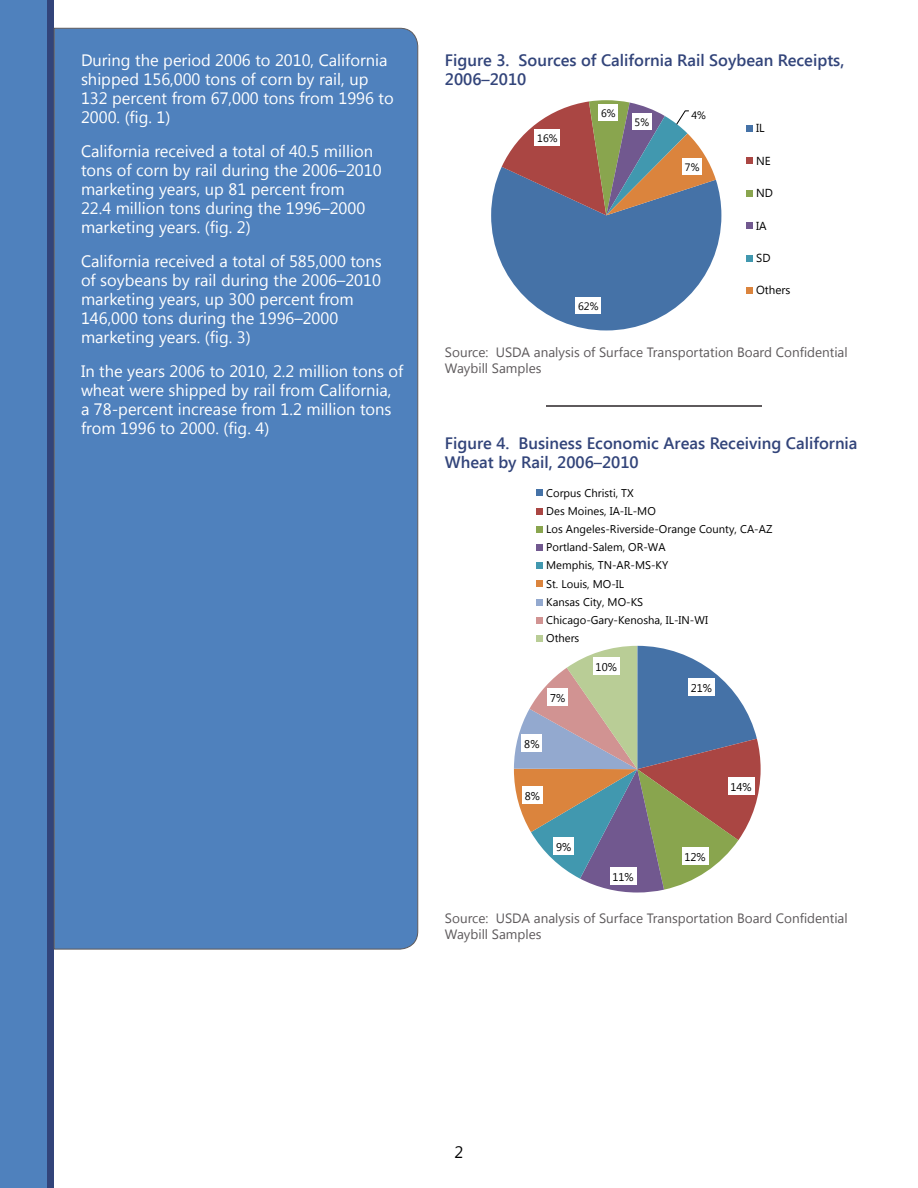
<style>
.page{position:relative;width:918px;height:1188px;background:#fff}
.page>*{position:absolute;margin:0;border:0;box-sizing:border-box;transform-origin:0 0}
.Content{font:16.5px/19px "Segoe UI";color:#fff}
.Figure_titles{font:600 16.5px/19px "Segoe UI";color:#32447a}
.Content-2{font:16.5px "Segoe UI";color:#000}
.Source{font:13.5px/15.5px "Segoe UI";color:#5e5a5c}
.t1{font:11.55px "Segoe UI";color:#000}
.t2{font:11.25px/18.1px "Segoe UI";color:#000}
.t3{font:10.65px "Segoe UI";color:#000}
</style>
<div class="page">
<div style="left:0;top:0;width:54px;height:1188px;background:#4f81bd"></div>
<div style="left:47px;top:0;width:7px;height:1188px;background:#32447a"></div>
<div style="left:54px;top:28px;width:364px;height:921px;background:#4f81bd"></div>
<hr style="left:546px;top:405px;width:216px;height:2px;background:#5e5a5c">
<svg style="left:491px;top:100px;width:230px;height:230px"></svg>
<div style="left:576px;top:297px;width:25px;height:17px;background:#fff"></div>
<div style="left:535px;top:129px;width:25px;height:17px;background:#fff"></div>
<div style="left:599px;top:104px;width:19px;height:17px;background:#fff"></div>
<div style="left:632px;top:113px;width:20px;height:17px;background:#fff"></div>
<div style="left:689px;top:106px;width:20px;height:17px;background:#fff"></div>
<div style="left:682px;top:158px;width:20px;height:17px;background:#fff"></div>
<div style="left:746px;top:125px;width:7px;height:7px;background:#4572a7"></div>
<div style="left:746px;top:157px;width:7px;height:7px;background:#aa4643"></div>
<div style="left:746px;top:190px;width:7px;height:7px;background:#89a54e"></div>
<div style="left:746px;top:222px;width:7px;height:7px;background:#71588f"></div>
<div style="left:746px;top:255px;width:7px;height:7px;background:#4198af"></div>
<div style="left:746px;top:287px;width:7px;height:7px;background:#db843d"></div>
<svg style="left:514px;top:646px;width:247px;height:247px"></svg>
<div style="left:688px;top:678px;width:27px;height:18px;background:#fff"></div>
<div style="left:728px;top:777px;width:26px;height:18px;background:#fff"></div>
<div style="left:682px;top:847px;width:26px;height:18px;background:#fff"></div>
<div style="left:610px;top:867px;width:26px;height:18px;background:#fff"></div>
<div style="left:553px;top:838px;width:21px;height:17px;background:#fff"></div>
<div style="left:522px;top:786px;width:21px;height:18px;background:#fff"></div>
<div style="left:522px;top:734px;width:20px;height:18px;background:#fff"></div>
<div style="left:548px;top:688px;width:20px;height:18px;background:#fff"></div>
<div style="left:593px;top:657px;width:26px;height:18px;background:#fff"></div>
<div style="left:537px;top:489px;width:6px;height:7px;background:#4572a7"></div>
<svg style="left:537px;top:508px;width:6px;height:6px"></svg>
<div style="left:537px;top:526px;width:6px;height:7px;background:#89a54e"></div>
<div style="left:537px;top:544px;width:6px;height:7px;background:#71588f"></div>
<div style="left:537px;top:562px;width:6px;height:7px;background:#4198af"></div>
<svg style="left:537px;top:581px;width:6px;height:6px"></svg>
<svg style="left:537px;top:599px;width:6px;height:6px"></svg>
<div style="left:537px;top:617px;width:6px;height:7px;background:#d19392"></div>
<div style="left:537px;top:635px;width:6px;height:7px;background:#b9cd96"></div>
<p class="Content" style="left:81px;top:50px;width:314px">During the period 2006 to 2010, California shipped 156,000 tons of corn by rail, up 132 percent from 67,000 tons from 1996 to 2000. (fig. 1)</p>
<p class="Content" style="left:81px;top:141px;width:302px">California received a total of 40.5 million tons of corn by rail during the 2006–2010 marketing years, up 81 percent from<br>22.4 million tons during the 1996–2000 marketing years. (fig. 2)</p>
<p class="Content" style="left:81px;top:251px;width:302px">California received a total of 585,000 tons of soybeans by rail during the 2006–2010 marketing years, up 300 percent from 146,000 tons during the 1996–2000 marketing years. (fig. 3)</p>
<p class="Content" style="left:81px;top:361px;width:324px">In the years 2006 to 2010, 2.2 million tons of wheat were shipped by rail from California, a 78-percent increase from 1.2 million tons from 1996 to 2000. (fig. 4)</p>
<p class="Figure_titles" style="left:445px;top:50px;width:401px">Figure 3. Sources of California Rail Soybean Receipts,<br>2006–2010</p>
<p class="t3" style="left:537px;top:131px;width:22px">16%</p>
<p class="t3" style="left:601px;top:106px;width:16px">6%</p>
<p class="t3" style="left:635px;top:115px;width:16px">5%</p>
<p class="t3" style="left:691px;top:108px;width:16px">4%</p>
<p class="t3" style="left:685px;top:160px;width:16px">7%</p>
<p class="t3" style="left:578px;top:299px;width:22px">62%</p>
<p class="t1" style="left:756px;top:120px;width:10px">IL</p>
<p class="t1" style="left:756px;top:153px;width:16px">NE</p>
<p class="t1" style="left:756px;top:185px;width:18px">ND</p>
<p class="t1" style="left:756px;top:218px;width:12px">IA</p>
<p class="t1" style="left:756px;top:250px;width:16px">SD</p>
<p class="t1" style="left:756px;top:282px;width:36px">Others</p>
<p class="Source" style="left:445px;top:344px;width:404px">Source: USDA analysis of Surface Transportation Board Confidential<br>Waybill Samples</p>
<p class="Figure_titles" style="left:445px;top:433px;width:414px">Figure 4. Business Economic Areas Receiving California<br>Wheat by Rail, 2006–2010</p>
<p class="t2" style="left:546px;top:483px;width:228px">Corpus Christi, TX<br>Des Moines, IA-IL-MO<br>Los Angeles-Riverside-Orange County, CA-AZ<br>Portland-Salem, OR-WA<br>Memphis, TN-AR-MS-KY<br>St. Louis, MO-IL<br>Kansas City, MO-KS<br>Chicago-Gary-Kenosha, IL-IN-WI<br>Others</p>
<p class="t2" style="left:550px;top:688px;width:17px">7%</p>
<p class="t2" style="left:524px;top:734px;width:17px">8%</p>
<p class="t2" style="left:525px;top:786px;width:17px">8%</p>
<p class="t2" style="left:556px;top:837px;width:17px">9%</p>
<p class="t2" style="left:596px;top:657px;width:23px">10%</p>
<p class="t2" style="left:613px;top:867px;width:23px">11%</p>
<p class="t2" style="left:691px;top:678px;width:23px">21%</p>
<p class="t2" style="left:684px;top:847px;width:23px">12%</p>
<p class="t2" style="left:731px;top:777px;width:23px">14%</p>
<p class="Source" style="left:445px;top:910px;width:404px">Source: USDA analysis of Surface Transportation Board Confidential<br>Waybill Samples</p>
<p class="Content-2" style="left:455px;top:1141px;width:10px">2</p>
</div>
